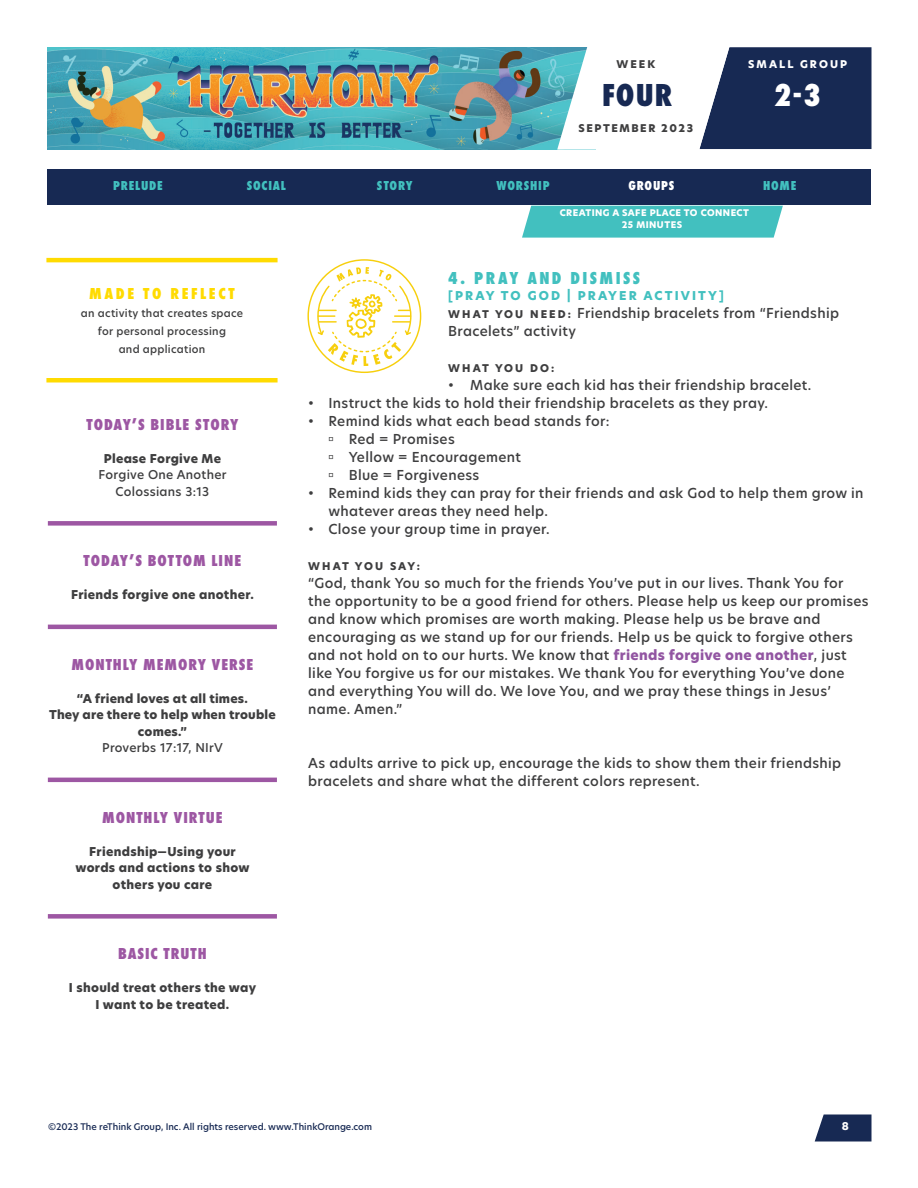
<style>
.page{position:relative;width:918px;height:1188px;background:#fff}
.page>*{position:absolute;margin:0;border:0;box-sizing:border-box;transform-origin:0 0}
.t1{font:800 33px "Futura PT Cond";color:#172953}
.t2{font:800 33px "Futura PT Cond";color:#fff}
.Paragraph_Style_1{font:800 18px "Futura PT Cond";letter-spacing:.135em;color:#42c0bf}
.t3{font:800 16.5px "Futura PT Cond";letter-spacing:.06em;color:#9d57a3}
.t4{font:800 16.5px "Futura PT Cond";letter-spacing:.16em;color:#ffdb01}
.Paragraph_Style_1-2{font:500 13.5px/18px "New Hero";letter-spacing:.025em;color:#3e3e3f}
.t5{font:800 13.5px "Futura PT Cond";letter-spacing:.06em;color:#42c0bf}
.t6{font:800 13.5px "Futura PT Cond";letter-spacing:.06em;color:#fff}
.t7{font:800 12px/16.5px "New Hero";letter-spacing:.025em;color:#3e3e3f;text-align:center}
.t8{font:500 12px/16.5px "New Hero";letter-spacing:.025em;color:#3e3e3f;text-align:center}
.Paragraph_Style_1-3{font:800 12px "New Hero";letter-spacing:.175em;color:#42c0bf}
.t9{font:500 10.5px/18px "New Hero";letter-spacing:.025em;color:#3e3e3f;text-align:center}
.Paragraph_Style_1-4{font:800 10.5px "New Hero";letter-spacing:.15em;color:#3e3e3f}
.t10{font:800 10.5px "New Hero";letter-spacing:.2em;color:#fff}
.Paragraph_Style_1-5{font:800 10.5px "New Hero";letter-spacing:.18em;color:#3e3e3f}
.Paragraph_Style_1-6{font:800 10.5px "New Hero";letter-spacing:.2em;color:#3e3e3f}
.t11{font:500 9px "New Hero";color:#172953}
.t12{font:800 9px/12px "New Hero";letter-spacing:.05em;color:#fff;text-align:center}
.s1{font-weight:800;font-size:10.5px}
.s2{font-weight:800;color:#9255a2}
</style>
<div class="page">
<img style="left:47px;top:47px;width:510px;height:102px">
<svg style="left:815px;top:1114px;width:57px;height:28px;background:#314166"></svg>
<svg style="left:557px;top:47px;width:315px;height:103px"></svg>
<div style="left:48px;top:521px;width:229px;height:5px;background:#9d57a3"></div>
<hr style="left:48px;top:625px;width:229px;height:4px;background:#9d57a3">
<hr style="left:48px;top:778px;width:229px;height:4px;background:#9d57a3">
<div style="left:48px;top:914px;width:229px;height:5px;background:#9d57a3"></div>
<svg style="left:307px;top:259px;width:114px;height:114px"></svg>
<div style="left:47px;top:170px;width:824px;height:36px;background:#172953"></div>
<hr style="left:46px;top:378px;width:232px;height:4px;background:#ffdb01">
<hr style="left:46px;top:258px;width:232px;height:4px;background:#ffdb01">
<div style="left:522px;top:206px;width:261px;height:32px;background:#42c0bf"></div>
<p class="Paragraph_Style_1-4" style="left:616px;top:57px;width:40px">WEEK</p>
<h1 class="t1" style="left:602px;top:76px;width:72px">FOUR</h1>
<p class="Paragraph_Style_1-4" style="left:578px;top:121px;width:116px">SEPTEMBER 2023</p>
<p class="t10" style="left:748px;top:57px;width:101px">SMALL GROUP</p>
<h1 class="t2" style="left:774px;top:76px;width:49px">2-3</h1>
<p class="t5" style="left:113px;top:177px;width:51px">PRELUDE</p>
<p class="t5" style="left:247px;top:177px;width:41px">SOCIAL</p>
<p class="t5" style="left:377px;top:177px;width:37px">STORY</p>
<p class="t5" style="left:497px;top:177px;width:55px">WORSHIP</p>
<p class="t6" style="left:628px;top:177px;width:47px">GROUPS</p>
<p class="t5" style="left:763px;top:177px;width:35px">HOME</p>
<p class="t4" style="left:89px;top:284px;width:147px">MADE TO REFLECT</p>
<p class="t9" style="left:81px;top:304px;width:164px">an activity that creates space for personal processing<br>and application</p>
<p class="t3" style="left:86px;top:414px;width:153px">TODAY’S BIBLE STORY</p>
<p class="t7" style="left:104px;top:450px;width:119px">Please Forgive Me</p>
<p class="t8" style="left:99px;top:466px;width:130px">Forgive One Another<br>Colossians 3:13</p>
<p class="t3" style="left:84px;top:551px;width:159px">TODAY’S BOTTOM LINE</p>
<p class="t7" style="left:71px;top:587px;width:184px">Friends forgive one another.</p>
<p class="t3" style="left:71px;top:654px;width:183px">MONTHLY MEMORY VERSE</p>
<p class="t7" style="left:49px;top:690px;width:228px">“A friend loves at all times.<br>They are there to help when trouble comes.”</p>
<p class="t8" style="left:102px;top:739px;width:122px">Proverbs 17:17, NIrV</p>
<p class="t3" style="left:102px;top:807px;width:122px">MONTHLY VIRTUE</p>
<p class="t7" style="left:76px;top:843px;width:176px">Friendship—Using your words and actions to show others you care</p>
<p class="t3" style="left:118px;top:944px;width:90px">BASIC TRUTH</p>
<p class="t7" style="left:69px;top:980px;width:189px">I should treat others the way<br>I want to be treated.</p>
<p class="t12" style="left:560px;top:207px;width:191px">CREATING A SAFE PLACE TO CONNECT<br>25 MINUTES</p>
<p class="Paragraph_Style_1" style="left:448px;top:267px;width:193px">4. PRAY AND DISMISS</p>
<p class="Paragraph_Style_1-3" style="left:448px;top:288px;width:277px">[PRAY TO GOD | PRAYER ACTIVITY]</p>
<p class="Paragraph_Style_1-2" style="left:448px;top:304px;width:392px"><span class="s1">W H AT YO U N E E D :</span> Friendship bracelets from “Friendship<br>Bracelets” activity</p>
<p class="Paragraph_Style_1-6" style="left:448px;top:361px;width:108px">WHAT YOU DO:</p>
<p class="Paragraph_Style_1-2" style="left:448px;top:376px;width:365px">• Make sure each kid has their friendship bracelet.</p>
<p class="Paragraph_Style_1-2" style="left:308px;top:394px;width:461px">• Instruct the kids to hold their friendship bracelets as they pray.</p>
<p class="Paragraph_Style_1-2" style="left:308px;top:412px;width:303px">• Remind kids what each bead stands for:</p>
<p class="Paragraph_Style_1-2" style="left:349px;top:430px;width:108px">Red = Promises</p>
<p class="Paragraph_Style_1-2" style="left:349px;top:448px;width:174px">Yellow = Encouragement</p>
<p class="Paragraph_Style_1-2" style="left:349px;top:466px;width:132px">Blue = Forgiveness</p>
<p class="Paragraph_Style_1-2" style="left:328px;top:484px;width:537px;text-indent:-20px">• Remind kids they can pray for their friends and ask God to help them grow in whatever areas they need help.</p>
<p class="Paragraph_Style_1-2" style="left:308px;top:520px;width:243px">• Close your group time in prayer.</p>
<p class="Paragraph_Style_1-5" style="left:308px;top:559px;width:113px">WHAT YOU SAY:</p>
<p class="Paragraph_Style_1-2" style="left:308px;top:574px;width:562px">“God, thank You so much for the friends You’ve put in our lives. Thank You for the opportunity to be a good friend for others. Please help us keep our promises and know which promises are worth making. Please help us be brave and encouraging as we stand up for our friends. Help us be quick to forgive others and not hold on to our hurts. We know that <span class="s2">friends forgive one another</span>, just like You forgive us for our mistakes. We thank You for everything You’ve done and everything You will do. We love You, and we pray these things in Jesus’ name. Amen.”</p>
<p class="Paragraph_Style_1-2" style="left:308px;top:754px;width:535px">As adults arrive to pick up, encourage the kids to show them their friendship bracelets and share what the different colors represent.</p>
<p class="t11" style="left:48px;top:1120px;width:326px">©2023 The reThink Group, Inc. All rights reserved. www.ThinkOrange.com</p>
<p class="t10" style="left:842px;top:1118px;width:9px">8</p>
</div>
